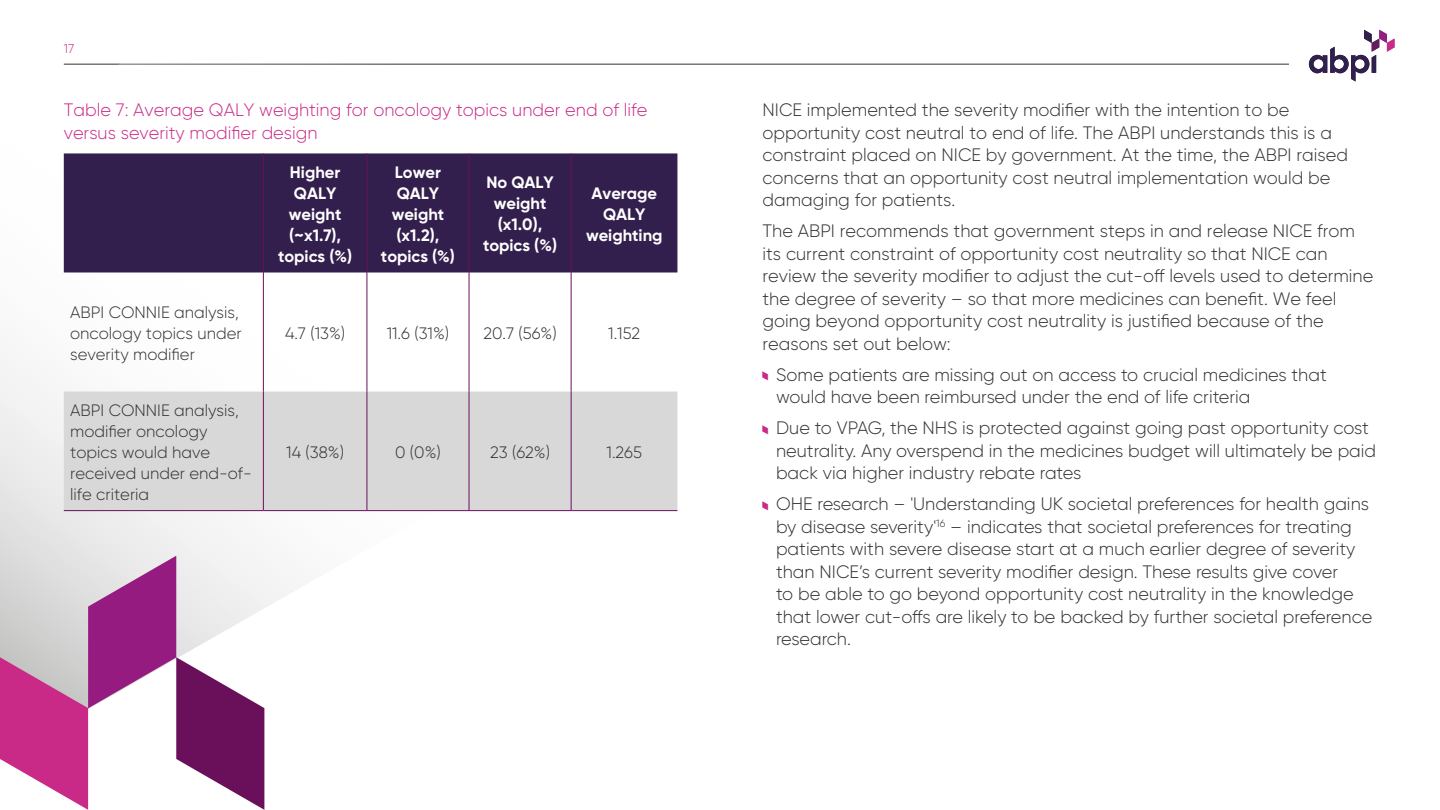
<style>
.page{position:relative;width:1440px;height:810px;background:#fff}
.page>*{position:absolute;margin:0;border:0;box-sizing:border-box;transform-origin:0 0}
.ABPI_Body_Text{font:300 18px/22.5px "Gilroy";color:#313130}
.ABPI_Figure_Text{font:300 18px/22.5px "Gilroy";color:#ca2a87}
.ABPI_Body_Text-2{font:300 16.5px/21px "Gilroy";color:#313130}
.ABPI_Body_Text-3{font:700 16.5px/21px "Gilroy";color:#fff;text-align:center}
.t1{font:300 12.75px "Gilroy";color:#ca2a87}
</style>
<div class="page">
<hr style="left:64px;top:64px;width:1224px;height:1px;background:#313130">
<svg style="left:1308px;top:30px;width:86px;height:51px"></svg>
<svg style="left:0;top:63px;width:550px;height:696px"></svg>
<svg style="left:0;top:556px;width:264px;height:254px"></svg>
<div style="left:64px;top:153px;width:613px;height:120px;background:#331f4d"></div>
<div style="left:64px;top:392px;width:613px;height:118px;background:#d9d8d8"></div>
<hr style="left:263px;top:153px;width:1px;height:120px;background:#6a0f5a">
<hr style="left:366px;top:153px;width:1px;height:120px;background:#6a0f5a">
<hr style="left:468px;top:153px;width:1px;height:120px;background:#6a0f5a">
<hr style="left:570px;top:153px;width:1px;height:120px;background:#6a0f5a">
<hr style="left:263px;top:273px;width:1px;height:119px;background:#6a0f5a">
<hr style="left:366px;top:273px;width:1px;height:119px;background:#6a0f5a">
<hr style="left:468px;top:273px;width:1px;height:119px;background:#6a0f5a">
<hr style="left:570px;top:273px;width:1px;height:119px;background:#6a0f5a">
<hr style="left:263px;top:392px;width:1px;height:118px;background:#6a0f5a">
<hr style="left:366px;top:392px;width:1px;height:118px;background:#6a0f5a">
<hr style="left:468px;top:392px;width:1px;height:118px;background:#6a0f5a">
<hr style="left:570px;top:392px;width:1px;height:118px;background:#6a0f5a">
<hr style="left:64px;top:510px;width:199px;height:1px;background:#6a0f5a">
<hr style="left:263px;top:510px;width:104px;height:1px;background:#6a0f5a">
<hr style="left:367px;top:510px;width:102px;height:1px;background:#6a0f5a">
<hr style="left:469px;top:510px;width:102px;height:1px;background:#6a0f5a">
<hr style="left:571px;top:510px;width:106px;height:1px;background:#6a0f5a">
<p class="t1" style="left:64px;top:40px;width:12px">17</p>
<p class="ABPI_Figure_Text" style="left:64px;top:99px;width:585px">Table 7: Average QALY weighting for oncology topics under end of life versus severity modifier design</p>
<p class="ABPI_Body_Text-3" style="left:278px;top:161px;width:75px">Higher<br>QALY weight (~x1.7), topics (%)</p>
<p class="ABPI_Body_Text-3" style="left:381px;top:161px;width:75px">Lower<br>QALY weight (x1.2), topics (%)</p>
<p class="ABPI_Body_Text-3" style="left:483px;top:172px;width:75px">No QALY weight (x1.0), topics (%)</p>
<p class="ABPI_Body_Text-3" style="left:586px;top:182px;width:78px">Average<br>QALY weighting</p>
<p class="ABPI_Body_Text-2" style="left:70px;top:301px;width:173px">ABPI CONNIE analysis, oncology topics under severity modifier</p>
<p class="ABPI_Body_Text-2" style="left:70px;top:399px;width:183px">ABPI CONNIE analysis, modifier oncology topics would have received under end-of&shy;life criteria</p>
<p class="ABPI_Body_Text-2" style="left:285px;top:322px;width:62px">4.7 (13%)</p>
<p class="ABPI_Body_Text-2" style="left:387px;top:322px;width:64px">11.6 (31%)</p>
<p class="ABPI_Body_Text-2" style="left:483px;top:322px;width:75px">20.7 (56%)</p>
<p class="ABPI_Body_Text-2" style="left:608px;top:322px;width:34px">1.152</p>
<p class="ABPI_Body_Text-2" style="left:286px;top:441px;width:59px">14 (38%)</p>
<p class="ABPI_Body_Text-2" style="left:395px;top:441px;width:47px">0 (0%)</p>
<p class="ABPI_Body_Text-2" style="left:490px;top:441px;width:61px">23 (62%)</p>
<p class="ABPI_Body_Text-2" style="left:606px;top:441px;width:37px">1.265</p>
<p class="ABPI_Body_Text" style="left:762px;top:99px;width:587px">NICE implemented the severity modifier with the intention to be opportunity cost neutral to end of life. The ABPI understands this is a constraint placed on NICE by government. At the time, the ABPI raised concerns that an opportunity cost neutral implementation would be damaging for patients.</p>
<p class="ABPI_Body_Text" style="left:762px;top:220px;width:612px">The ABPI recommends that government steps in and release NICE from its current constraint of opportunity cost neutrality so that NICE can review the severity modifier to adjust the cut-off levels used to determine the degree of severity – so that more medicines can benefit. We feel going beyond opportunity cost neutrality is justified because of the reasons set out below:</p>
<p class="ABPI_Body_Text" style="left:776px;top:363px;width:552px">Some patients are missing out on access to crucial medicines that would have been reimbursed under the end of life criteria</p>
<p class="ABPI_Body_Text" style="left:776px;top:417px;width:601px">Due to VPAG, the NHS is protected against going past opportunity cost neutrality. Any overspend in the medicines budget will ultimately be paid back via higher industry rebate rates</p>
<p class="ABPI_Body_Text" style="left:776px;top:493px;width:597px">OHE research – 'Understanding UK societal preferences for health gains by disease severity'<sup>16</sup> – indicates that societal preferences for treating patients with severe disease start at a much earlier degree of severity than NICE’s current severity modifier design. These results give cover<br>to be able to go beyond opportunity cost neutrality in the knowledge that lower cut-offs are likely to be backed by further societal preference research.</p>
</div>
